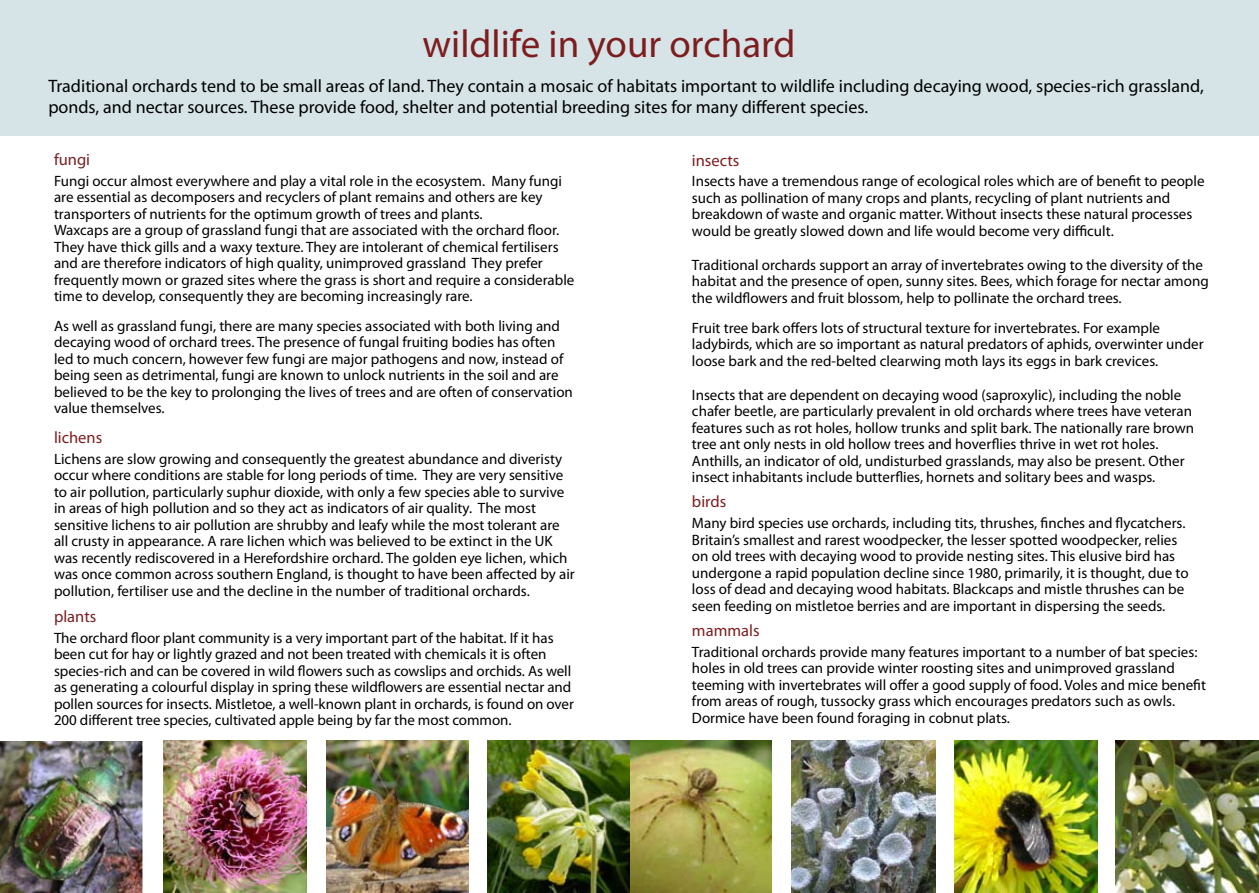
<style>
.page{position:relative;width:1259px;height:893px;background:#fff}
.page>*{position:absolute;margin:0;border:0;box-sizing:border-box;transform-origin:0 0}
.t1{font:39px "Myriad Pro";color:#7c1e20}
.t2{font:18px/21.6px "Myriad Pro";color:#000}
.t3{font:16.5px "Myriad Pro";color:#7c1e20}
.t4{font:15px/16.5px "Myriad Pro";color:#000}
</style>
<div class="page">
<img style="left:487px;top:741px;width:285px;height:152px">
<img style="left:955px;top:741px;width:142px;height:152px">
<img style="left:1115px;top:741px;width:144px;height:152px">
<img style="left:0;top:741px;width:142px;height:152px">
<img style="left:164px;top:741px;width:142px;height:152px">
<img style="left:791px;top:741px;width:144px;height:152px">
<img style="left:326px;top:741px;width:142px;height:152px">
<div style="left:0;top:0;width:1259px;height:135px;background:#d7e4e7"></div>
<h1 class="t1" style="left:422px;top:20px;width:375px">wildlife in your orchard</h1>
<p class="t2" style="left:48px;top:75px;width:1157px">Traditional orchards tend to be small areas of land. They contain a mosaic of habitats important to wildlife including decaying wood, species-rich grassland, ponds, and nectar sources. These provide food, shelter and potential breeding sites for many different species.</p>
<p class="t3" style="left:54px;top:149px;width:38px">fungi</p>
<p class="t4" style="left:54px;top:172px;width:522px">Fungi occur almost everywhere and play a vital role in the ecosystem. Many fungi are essential as decomposers and recyclers of plant remains and others are key transporters of nutrients for the optimum growth of trees and plants.<br>Waxcaps are a group of grassland fungi that are associated with the orchard floor.<br>They have thick gills and a waxy texture. They are intolerant of chemical fertilisers and are therefore indicators of high quality, unimproved grassland They prefer frequently mown or grazed sites where the grass is short and require a considerable time to develop, consequently they are becoming increasingly rare.</p>
<p class="t4" style="left:54px;top:317px;width:520px">As well as grassland fungi, there are many species associated with both living and decaying wood of orchard trees. The presence of fungal fruiting bodies has often led to much concern, however few fungi are major pathogens and now, instead of being seen as detrimental, fungi are known to unlock nutrients in the soil and are believed to be the key to prolonging the lives of trees and are often of conservation value themselves.</p>
<p class="t3" style="left:54px;top:427px;width:50px">lichens</p>
<p class="t4" style="left:54px;top:450px;width:522px">Lichens are slow growing and consequently the greatest abundance and diveristy occur where conditions are stable for long periods of time. They are very sensitive to air pollution, particularly suphur dioxide, with only a few species able to survive in areas of high pollution and so they act as indicators of air quality. The most sensitive lichens to air pollution are shrubby and leafy while the most tolerant are all crusty in appearance. A rare lichen which was believed to be extinct in the UK was recently rediscovered in a Herefordshire orchard. The golden eye lichen, which was once common across southern England, is thought to have been affected by air pollution, fertiliser use and the decline in the number of traditional orchards.</p>
<p class="t3" style="left:54px;top:606px;width:44px">plants</p>
<p class="t4" style="left:54px;top:629px;width:521px">The orchard floor plant community is a very important part of the habitat. If it has been cut for hay or lightly grazed and not been treated with chemicals it is often species-rich and can be covered in wild flowers such as cowslips and orchids. As well as generating a colourful display in spring these wildflowers are essential nectar and pollen sources for insects. Mistletoe, a well-known plant in orchards, is found on over 200 different tree species, cultivated apple being by far the most common.</p>
<p class="t3" style="left:692px;top:150px;width:49px">insects</p>
<p class="t4" style="left:692px;top:173px;width:514px">Insects have a tremendous range of ecological roles which are of benefit to people such as pollination of many crops and plants, recycling of plant nutrients and breakdown of waste and organic matter. Without insects these natural processes would be greatly slowed down and life would become very difficult.</p>
<p class="t4" style="left:692px;top:256px;width:518px">Traditional orchards support an array of invertebrates owing to the diversity of the habitat and the presence of open, sunny sites. Bees, which forage for nectar among the wildflowers and fruit blossom, help to pollinate the orchard trees.</p>
<p class="t4" style="left:692px;top:319px;width:513px">Fruit tree bark offers lots of structural texture for invertebrates. For example ladybirds, which are so important as natural predators of aphids, overwinter under loose bark and the red-belted clearwing moth lays its eggs in bark crevices.</p>
<p class="t4" style="left:692px;top:386px;width:503px">Insects that are dependent on decaying wood (saproxylic), including the noble chafer beetle, are particularly prevalent in old orchards where trees have veteran features such as rot holes, hollow trunks and split bark. The nationally rare brown tree ant only nests in old hollow trees and hoverflies thrive in wet rot holes.<br>Anthills, an indicator of old, undisturbed grasslands, may also be present. Other insect inhabitants include butterflies, hornets and solitary bees and wasps.</p>
<p class="t3" style="left:692px;top:492px;width:36px">birds</p>
<p class="t4" style="left:692px;top:515px;width:498px">Many bird species use orchards, including tits, thrushes, finches and flycatchers.<br>Britain’s smallest and rarest woodpecker, the lesser spotted woodpecker, relies on old trees with decaying wood to provide nesting sites. This elusive bird has undergone a rapid population decline since 1980, primarily, it is thought, due to loss of dead and decaying wood habitats. Blackcaps and mistle thrushes can be seen feeding on mistletoe berries and are important in dispersing the seeds.</p>
<p class="t3" style="left:692px;top:620px;width:69px">mammals</p>
<p class="t4" style="left:692px;top:643px;width:515px">Traditional orchards provide many features important to a number of bat species: holes in old trees can provide winter roosting sites and unimproved grassland teeming with invertebrates will offer a good supply of food. Voles and mice benefit from areas of rough, tussocky grass which encourages predators such as owls.<br>Dormice have been found foraging in cobnut plats.</p>
</div>
